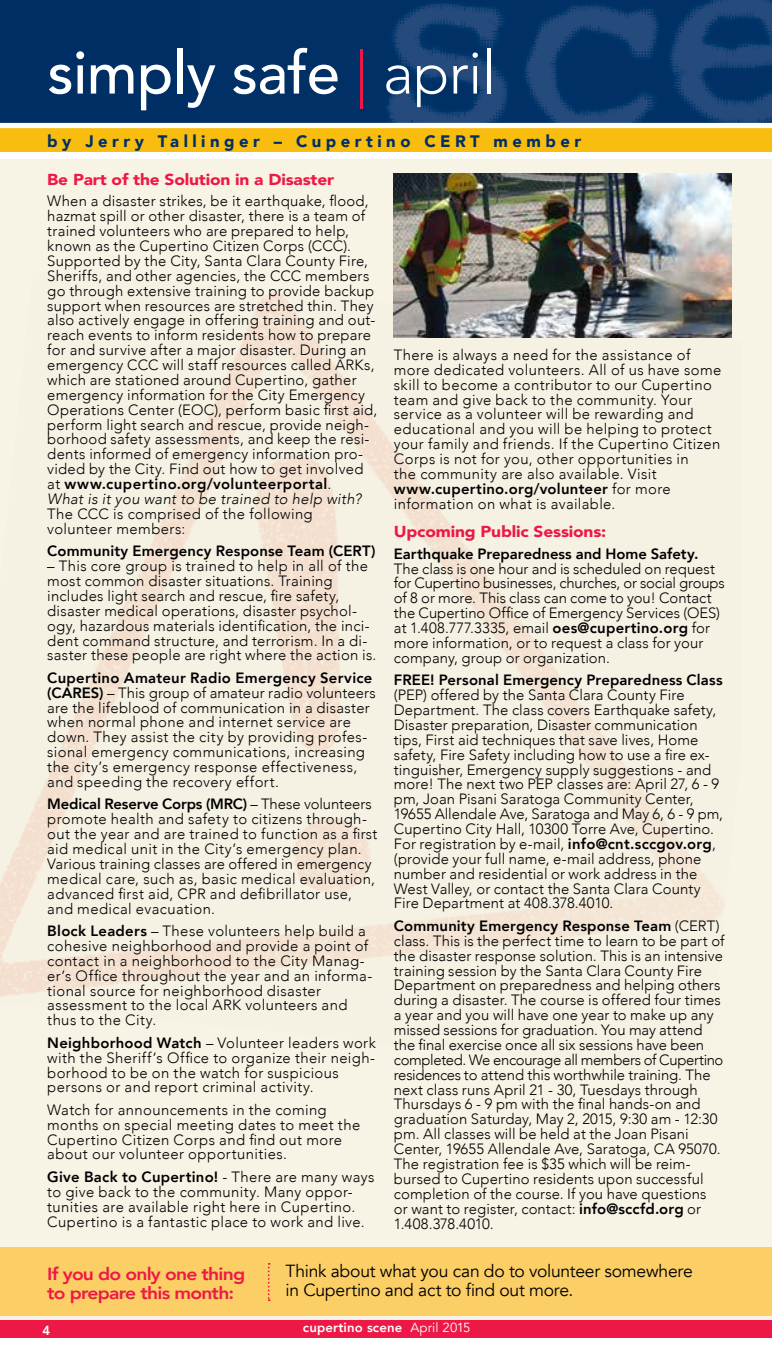
<style>
.page{position:relative;width:772px;height:1355px;background:#fff}
.page>*{position:absolute;margin:0;border:0;box-sizing:border-box;transform-origin:0 0}
.t1{font:500 59.5px "Avenir";letter-spacing:-.01em;color:#fff}
.t2{font:17.5px/19.2px "Avenir";letter-spacing:-.015em;color:#000}
.t3{font:800 17.5px/19.2px "Avenir";letter-spacing:-.04em;color:#ed1846;scale:1.1 1}
.t4{font:900 16.62px "Avenir";letter-spacing:.27em;color:#002f65}
.t5{font:900 15.75px "Avenir LT Std";letter-spacing:-.01em;color:#ed1846;scale:1.1 1}
.t6{font:300 14.88px/14.9px "Avenir";letter-spacing:.015em;color:#000}
.t7{font:300 14.88px/14.9px "Avenir";letter-spacing:-.005em;color:#000}
.t8{font:800 14.88px "Avenir";letter-spacing:.01em;color:#000}
.t9{font:800 13.12px "Avenir";letter-spacing:.01em;color:#fff}
.s1{font-weight:300;color:#ed1846}
.s2{font-weight:300}
.s3{font-weight:800}
.s4{font-style:italic}
.s5{font-weight:400}
</style>
<div class="page">
<div style="left:0;top:159px;width:772px;height:1168px;background:#f7f3e5"></div>
<img style="left:0;top:272px;width:732px;height:724px">
<img style="left:198px;top:0;width:574px;height:123px">
<div style="left:0;top:0;width:198px;height:128px;background:#002f65"></div>
<div style="left:0;top:125px;width:772px;height:27px;background:#f8bd0e"></div>
<div style="left:0;top:123px;width:772px;height:5px;background:#fff"></div>
<div style="left:0;top:1247px;width:772px;height:68px;background:#fbce66"></div>
<svg style="left:268px;top:1263px;width:2px;height:38px"></svg>
<img style="left:394px;top:173px;width:337px;height:164px">
<div style="left:0;top:1319px;width:772px;height:18px;background:#ed1846"></div>
<h1 class="t1" style="left:47px;top:21px;width:450px">simply safe <span class="s1">|</span> <span class="s2">april</span></h1>
<p class="t4" style="left:47px;top:127px;width:535px">by Jerry Tallinger – Cupertino CERT member</p>
<p class="t5" style="left:47px;top:170px;width:262px">Be Part of the Solution in a Disaster</p>
<p class="t6" style="left:47px;top:194px;width:332px">When a disaster strikes, be it earthquake, flood, hazmat spill or other disaster, there is a team of trained volunteers who are prepared to help, known as the Cupertino Citizen Corps (CCC).<br>Supported by the City, Santa Clara County Fire, Sheriffs, and other agencies, the CCC members go through extensive training to provide backup support when resources are stretched thin. They also actively engage in offering training and out&shy;reach events to inform residents how to prepare for and survive after a major disaster. During an emergency CCC will staff resources called ARKs, which are stationed around Cupertino, gather emergency information for the City Emergency Operations Center (EOC), perform basic first aid, perform light search and rescue, provide neigh&shy;borhood safety assessments, and keep the resi&shy;dents informed of emergency information pro&shy;vided by the City. Find out how to get involved at <span class="s3">www.cupertino.org/volunteerportal</span>.<br><span class="s4">What is it you want to be trained to help with?</span></p>
<p class="t6" style="left:47px;top:506px;width:267px">The CCC is comprised of the following volunteer members:</p>
<p class="t8" style="left:47px;top:537px;width:330px">Community Emergency Response Team (CERT)</p>
<p class="t6" style="left:47px;top:558px;width:331px">– This core group is trained to help in all of the most common disaster situations. Training includes light search and rescue, fire safety, disaster medical operations, disaster psychol&shy;ogy, hazardous materials identification, the inci&shy;dent command structure, and terrorism. In a di&shy;saster these people are right where the action is.</p>
<p class="t6" style="left:47px;top:670px;width:330px"><span class="s3">Cupertino Amateur Radio Emergency Service (CARES)</span> – This group of amateur radio volunteers are the lifeblood of communication in a disaster when normal phone and internet service are down. They assist the city by providing profes&shy;sional emergency communications, increasing the city’s emergency response effectiveness, and speeding the recovery effort.</p>
<p class="t6" style="left:47px;top:797px;width:332px"><span class="s3">Medical Reserve Corps (MRC)</span> – These volunteers promote health and safety to citizens through&shy;out the year and are trained to function as a first aid medical unit in the City’s emergency plan.<br>Various training classes are offered in emergency medical care, such as, basic medical evaluation, advanced first aid, CPR and defibrillator use, and medical evacuation.</p>
<p class="t6" style="left:47px;top:923px;width:327px"><span class="s3">Block Leaders</span> – These volunteers help build a cohesive neighborhood and provide a point of contact in a neighborhood to the City Manag&shy;er’s Office throughout the year and an informa&shy;tional source for neighborhood disaster assessment to the local ARK volunteers and thus to the City.</p>
<p class="t6" style="left:47px;top:1035px;width:330px"><span class="s3">Neighborhood Watch</span> – Volunteer leaders work with the Sheriff’s Office to organize their neigh&shy;borhood to be on the watch for suspicious persons or and report criminal activity.</p>
<p class="t6" style="left:47px;top:1102px;width:314px">Watch for announcements in the coming months on special meeting dates to meet the Cupertino Citizen Corps and find out more about our volunteer opportunities.</p>
<p class="t6" style="left:47px;top:1169px;width:329px"><span class="s3">Give Back to Cupertino!</span> - There are many ways to give back to the community. Many oppor&shy;tunities are available right here in Cupertino.<br>Cupertino is a fantastic place to work and live.</p>
<p class="t6" style="left:394px;top:347px;width:329px">There is always a need for the assistance of more dedicated volunteers. All of us have some skill to become a contributor to our Cupertino team and give back to the community. Your service as a volunteer will be rewarding and educational and you will be helping to protect your family and friends. If the Cupertino Citizen Corps is not for you, other opportunities in<br>the community are also available. Visit <span class="s3">www.cupertino.org/volunteer</span> for more information on what is available.</p>
<p class="t5" style="left:394px;top:522px;width:195px">Upcoming Public Sessions:</p>
<p class="t8" style="left:394px;top:540px;width:306px">Earthquake Preparedness and Home Safety.</p>
<p class="t7" style="left:394px;top:561px;width:332px">The class is one hour and is scheduled on request for Cupertino businesses, churches, or social groups of 8 or more. This class can come to you! Contact the Cupertino Office of Emergency Services (OES) at 1.408.777.3335, email <span class="s3">oes@cupertino.org</span> for more information, or to request a class for your company, group or organization.</p>
<p class="t8" style="left:394px;top:666px;width:330px">FREE! Personal Emergency Preparedness Class</p>
<p class="t6" style="left:394px;top:687px;width:331px">(PEP) offered by the Santa Clara County Fire Department. The class covers Earthquake safety, Disaster preparation, Disaster communication tips, First aid techniques that save lives, Home safety, Fire Safety including how to use a fire ex&shy;tinguisher, Emergency supply suggestions - and more! The next two PEP classes are: April 27, 6 - 9 pm, Joan Pisani Saratoga Community Center, 19655 Allendale Ave, Saratoga and May 6, 6 - 9 pm, Cupertino City Hall, 10300 Torre Ave, Cupertino.<br>For registration by e-mail, <span class="s3">info@cnt.sccgov.org</span>, (provide your full name, e-mail address, phone number and residential or work address in the West Valley, or contact the Santa Clara County Fire Department at 408.378.4010.</p>
<p class="t6" style="left:394px;top:918px;width:332px"><span class="s3">Community Emergency Response Team</span> (CERT) class. This is the perfect time to learn to be part of the disaster response solution. This is an intensive training session by the Santa Clara County Fire Department on preparedness and helping others during a disaster. The course is offered four times a year and you will have one year to make up any missed sessions for graduation. You may attend the final exercise once all six sessions have been completed. We encourage all members of Cupertino residences to attend this worthwhile training. The next class runs April 21 - 30, Tuesdays through Thursdays 6 - 9 pm with the final hands-on and graduation Saturday, May 2, 2015, 9:30 am - 12:30 pm. All classes will be held at the Joan Pisani Center, 19655 Allendale Ave, Saratoga, CA 95070.<br>The registration fee is $35 which will be reim&shy;bursed to Cupertino residents upon successful completion of the course. If you have questions<br>or want to register, contact: <span class="s3">info@sccfd.org</span> or 1.408.378.4010.</p>
<p class="t2" style="left:285px;top:1261px;width:409px">Think about what you can do to volunteer somewhere in Cupertino and act to find out more.</p>
<p class="t3" style="left:47px;top:1263px;width:181px">If you do only one thing to prepare this month:</p>
<p class="t9" style="left:42px;top:1318px;width:9px">4</p>
<p class="t9" style="left:303px;top:1315px;width:169px">cupertino scene <span class="s5">April 2015</span></p>
</div>
